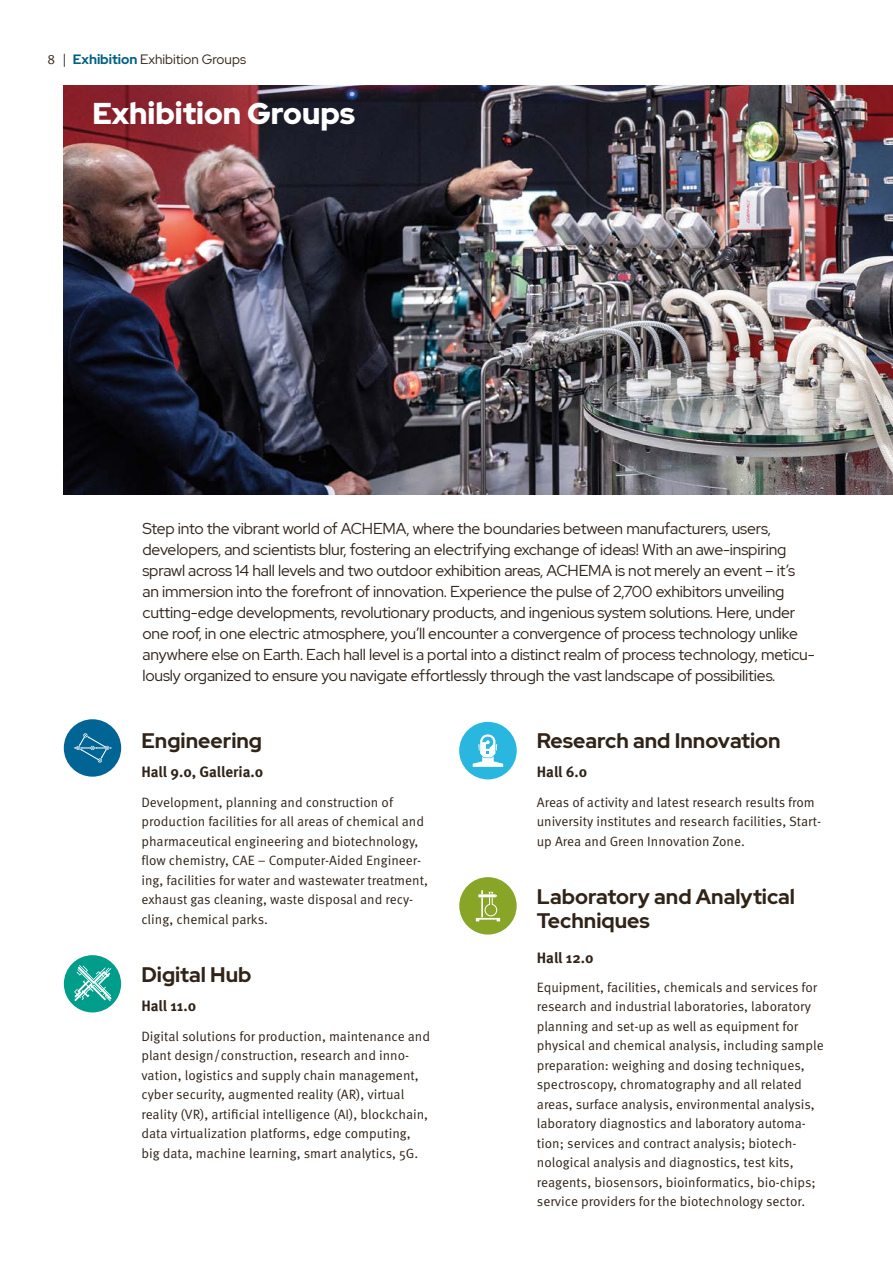
<style>
.page{position:relative;width:893px;height:1263px;background:#fff}
.page>*{position:absolute;margin:0;border:0;box-sizing:border-box;transform-origin:0 0}
.Head_Red_Hat_Display__20pt{font:900 30px "Red Hat Display";color:#fff}
.Head_Red_Hat_Display_14pt{font:700 21px/24px "Red Hat Display";color:#302318}
.Anleser{font:15.75px/21px "Red Hat Display";letter-spacing:-.01em;color:#302318}
.Meta_Black__10pt{font:700 15px "Meta Pro";letter-spacing:-.01em;color:#302318}
.Copy_9pt{font:13.5px/19.5px "Meta Pro Norm";color:#302318}
.Pagina{font:13.5px "Red Hat Display";color:#302318}
.s1{font-family:"Meta Pro Norm"}
.s2{font-weight:700;color:#006183}
</style>
<div class="page">
<img style="left:64px;top:85px;width:829px;height:410px">
<svg style="left:64px;top:719px;width:57px;height:58px"></svg>
<div style="left:64px;top:955px;width:57px;height:57px;background:#009d8b;border-radius:50%"></div>
<svg style="left:74px;top:965px;width:38px;height:36px"></svg>
<svg style="left:459px;top:722px;width:58px;height:57px"></svg>
<svg style="left:459px;top:877px;width:58px;height:57px"></svg>
<p class="Pagina" style="left:48px;top:50px;width:200px"><span class="s1">8 |</span> <span class="s2">Exhibition</span> Exhibition Groups</p>
<p class="Head_Red_Hat_Display__20pt" style="left:92px;top:94px;width:264px">Exhibition Groups</p>
<p class="Anleser" style="left:142px;top:517px;width:674px">Step into the vibrant world of ACHEMA, where the boundaries between manufacturers, users, developers, and scientists blur, fostering an electrifying exchange of ideas! With an awe-inspiring sprawl across 14 hall levels and two outdoor exhibition areas, ACHEMA is not merely an event – it’s an immersion into the forefront of innovation. Experience the pulse of 2,700 exhibitors unveiling cutting-edge developments, revolutionary products, and ingenious system solutions. Here, under one roof, in one electric atmosphere, you’ll encounter a convergence of process technology unlike anywhere else on Earth. Each hall level is a portal into a distinct realm of process technology, meticu&shy;lously organized to ensure you navigate effortlessly through the vast landscape of possibilities.</p>
<p class="Head_Red_Hat_Display_14pt" style="left:141px;top:728px;width:122px">Engineering</p>
<p class="Meta_Black__10pt" style="left:141px;top:760px;width:123px">Hall 9.0, Galleria.0</p>
<p class="Copy_9pt" style="left:141px;top:791px;width:288px">Development, planning and construction of production facilities for all areas of chemical and pharmaceutical engineering and biotechnology, flow chemistry, CAE – Computer-Aided Engineer&shy;ing, facilities for water and wastewater treatment, exhaust gas cleaning, waste disposal and recy&shy;cling, chemical parks.</p>
<p class="Head_Red_Hat_Display_14pt" style="left:141px;top:962px;width:112px">Digital Hub</p>
<p class="Meta_Black__10pt" style="left:141px;top:994px;width:56px">Hall 11.0</p>
<p class="Copy_9pt" style="left:141px;top:1025px;width:290px">Digital solutions for production, maintenance and plant design/construction, research and inno&shy;vation, logistics and supply chain management, cyber security, augmented reality (AR), virtual reality (VR), artificial intelligence (AI), blockchain, data virtualization platforms, edge computing, big data, machine learning, smart analytics, 5G.</p>
<p class="Head_Red_Hat_Display_14pt" style="left:537px;top:728px;width:245px">Research and Innovation</p>
<p class="Meta_Black__10pt" style="left:537px;top:760px;width:52px">Hall 6.0</p>
<p class="Copy_9pt" style="left:537px;top:791px;width:286px">Areas of activity and latest research results from university institutes and research facilities, Start&shy;up Area and Green Innovation Zone.</p>
<p class="Head_Red_Hat_Display_14pt" style="left:537px;top:884px;width:260px">Laboratory and Analytical<br>Techniques</p>
<p class="Meta_Black__10pt" style="left:537px;top:946px;width:58px">Hall 12.0</p>
<p class="Copy_9pt" style="left:537px;top:976px;width:288px">Equipment, facilities, chemicals and services for research and industrial laboratories, laboratory planning and set-up as well as equipment for physical and chemical analysis, including sample preparation: weighing and dosing techniques, spectroscopy, chromatography and all related areas, surface analysis, environmental analysis, laboratory diagnostics and laboratory automa&shy;tion; services and contract analysis; biotech&shy;nological analysis and diagnostics, test kits, reagents, biosensors, bioinformatics, bio-chips; service providers for the biotechnology sector.</p>
</div>
